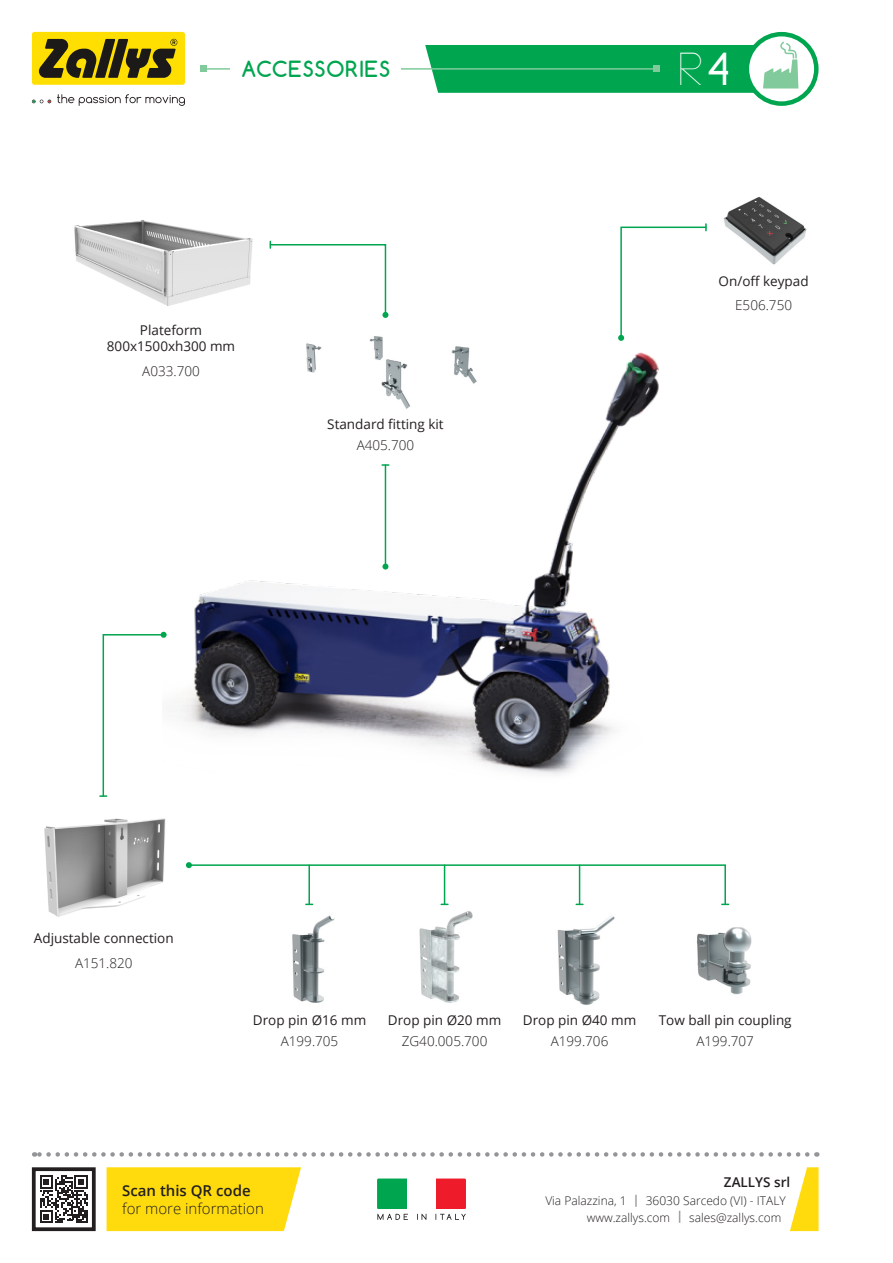
<style>
.page{position:relative;width:893px;height:1263px;background:#fff}
.page>*{position:absolute;margin:0;border:0;box-sizing:border-box;transform-origin:0 0}
.t1{font:100 45px "Neou";color:#fff}
.t2{font:700 21px "Comfortaa";letter-spacing:.05em;color:#00a54f}
.DESCRIZIONE{font:300 15px "Open Sans";color:#231f20}
.DESCRIZIONE-2{font:600 15px "Open Sans";color:#231f20}
.t3{font:13.5px/16.2px "Open Sans";color:#231f20;text-align:center}
.t4{font:300 13.5px "Open Sans";color:#231f20}
.t5{font:600 13.5px "Open Sans";color:#231f20}
.t6{font:300 12px "Open Sans";color:#231f20}
.s1{font-weight:700}
.s2{font-weight:700;color:#939598}
</style>
<div class="page">
<svg style="left:32px;top:100px;width:19px;height:3px"></svg>
<svg style="left:57px;top:94px;width:128px;height:12px"></svg>
<div style="left:32px;top:32px;width:153px;height:53px;background:#ffdf01;border-radius:3px"></div>
<svg style="left:39px;top:39px;width:138px;height:39px"></svg>
<div style="left:377px;top:1178px;width:30px;height:31px;background:#00a54f"></div>
<div style="left:436px;top:1178px;width:30px;height:31px;background:#ee1b2b"></div>
<svg style="left:377px;top:1214px;width:31px;height:6px"></svg>
<svg style="left:417px;top:1214px;width:9px;height:6px"></svg>
<svg style="left:435px;top:1214px;width:31px;height:6px"></svg>
<svg style="left:34px;top:1152px;width:773px;height:5px"></svg>
<hr style="left:204px;top:68px;width:452px;height:2px;background:#80ca9c">
<svg style="left:201px;top:66px;width:6px;height:6px"></svg>
<div style="left:107px;top:1167px;width:194px;height:64px;background:#ffdb0d"></div>
<svg style="left:790px;top:1167px;width:29px;height:64px"></svg>
<img style="left:163px;top:313px;width:496px;height:462px">
<div style="left:231px;top:58px;width:170px;height:22px;background:#fff"></div>
<svg style="left:747px;top:34px;width:69px;height:70px"></svg>
<div style="left:745px;top:32px;width:74px;height:74px;border:4px solid #00a54f;border-radius:50%"></div>
<svg style="left:425px;top:42px;width:373px;height:51px;background:#2eb46e"></svg>
<img style="left:74px;top:220px;width:197px;height:86px">
<svg style="left:269px;top:241px;width:119px;height:77px"></svg>
<svg style="left:618px;top:224px;width:89px;height:117px"></svg>
<img style="left:44px;top:818px;width:122px;height:99px">
<svg style="left:100px;top:632px;width:67px;height:165px"></svg>
<hr style="left:385px;top:465px;width:1px;height:101px;background:#00a54f">
<svg style="left:382px;top:464px;width:7px;height:2px"></svg>
<svg style="left:382px;top:563px;width:6px;height:6px"></svg>
<img style="left:293px;top:334px;width:185px;height:76px">
<img style="left:723px;top:197px;width:84px;height:68px">
<img style="left:557px;top:915px;width:58px;height:90px">
<svg style="left:186px;top:862px;width:543px;height:44px"></svg>
<img style="left:292px;top:914px;width:43px;height:89px">
<img style="left:696px;top:927px;width:56px;height:68px">
<img style="left:419px;top:911px;width:54px;height:92px">
<svg style="left:40px;top:1175px;width:48px;height:48px"></svg>
<div style="left:32px;top:1167px;width:64px;height:64px;border:4px solid #231f20"></div>
<p class="t2" style="left:241px;top:56px;width:150px">ACCESSORIES</p>
<p class="t1" style="left:680px;top:47px;width:54px">R<span class="s1">4</span></p>
<p class="t3" style="left:107px;top:322px;width:130px">Plateform<br>800x1500xh300 mm</p>
<p class="t4" style="left:142px;top:362px;width:59px">A033.700</p>
<p class="t3" style="left:327px;top:416px;width:118px">Standard fitting kit</p>
<p class="t4" style="left:357px;top:436px;width:59px">A405.700</p>
<p class="t3" style="left:719px;top:272px;width:92px">On/off keypad</p>
<p class="t4" style="left:735px;top:296px;width:58px">E506.750</p>
<p class="t3" style="left:34px;top:930px;width:141px">Adjustable connection</p>
<p class="t4" style="left:75px;top:954px;width:59px">A151.820</p>
<p class="t3" style="left:253px;top:1012px;width:115px">Drop pin Ø16 mm</p>
<p class="t4" style="left:281px;top:1031px;width:59px">A199.705</p>
<p class="t3" style="left:388px;top:1012px;width:115px">Drop pin Ø20 mm</p>
<p class="t4" style="left:402px;top:1031px;width:87px">ZG40.005.700</p>
<p class="t3" style="left:523px;top:1012px;width:115px">Drop pin Ø40 mm</p>
<p class="t4" style="left:551px;top:1031px;width:59px">A199.706</p>
<p class="t3" style="left:659px;top:1012px;width:134px">Tow ball pin coupling</p>
<p class="t4" style="left:696px;top:1031px;width:59px">A199.707</p>
<p class="DESCRIZIONE-2" style="left:122px;top:1180px;width:130px">Scan this QR code</p>
<p class="DESCRIZIONE" style="left:122px;top:1198px;width:143px">for more information</p>
<p class="t5" style="left:724px;top:1172px;width:68px">ZALLYS srl</p>
<p class="t6" style="left:545px;top:1193px;width:242px">Via Palazzina, 1 <span class="s2">|</span> 36030 Sarcedo (VI) - ITALY</p>
<p class="t6" style="left:587px;top:1209px;width:196px">www.zallys.com <span class="s2">|</span> sales@zallys.com</p>
</div>
